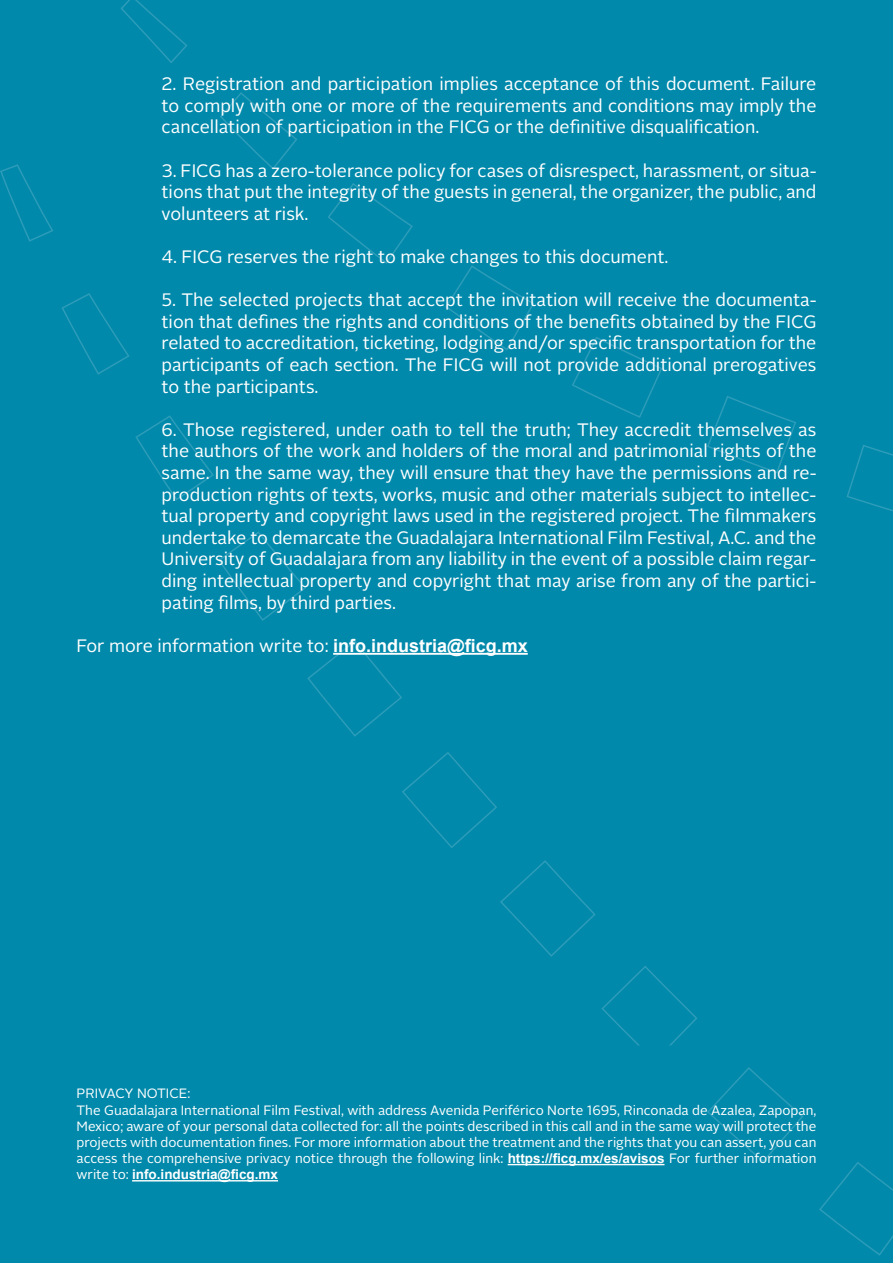
<style>
.page{position:relative;width:893px;height:1263px;background:#0089ab}
.page>*{position:absolute;margin:0;border:0;box-sizing:border-box;transform-origin:0 0}
.t1{font:18px/21.6px "Alright Sans";color:#fff;text-align:justify}
.t2{font:13.5px/16.2px "Alright Sans";color:#fff}
.t3{font:700 13.5px "Arial";color:#fff}
.s1{font-family:"Arial";font-weight:700}
.s2{font-family:"Alright Sans";font-weight:400}
</style>
<div class="page">
<svg style="left:61px;top:293px;width:68px;height:82px"></svg>
<svg style="left:135px;top:415px;width:79px;height:85px"></svg>
<svg style="left:819px;top:1162px;width:74px;height:94px"></svg>
<svg style="left:601px;top:966px;width:96px;height:79px"></svg>
<svg style="left:500px;top:860px;width:96px;height:97px"></svg>
<svg style="left:402px;top:752px;width:95px;height:96px"></svg>
<svg style="left:307px;top:640px;width:95px;height:97px"></svg>
<svg style="left:218px;top:531px;width:88px;height:90px"></svg>
<svg style="left:846px;top:445px;width:47px;height:67px"></svg>
<svg style="left:707px;top:396px;width:89px;height:77px"></svg>
<svg style="left:572px;top:337px;width:90px;height:81px"></svg>
<svg style="left:445px;top:265px;width:89px;height:86px"></svg>
<svg style="left:328px;top:183px;width:85px;height:81px"></svg>
<svg style="left:0;top:164px;width:53px;height:78px"></svg>
<svg style="left:220px;top:92px;width:77px;height:78px"></svg>
<svg style="left:120px;top:0;width:68px;height:63px"></svg>
<svg style="left:707px;top:1067px;width:96px;height:95px"></svg>
<hr style="left:333px;top:653px;width:195px;height:2px;background:#fff">
<hr style="left:508px;top:1164px;width:156px;height:1px;background:#fff">
<hr style="left:132px;top:1180px;width:146px;height:1px;background:#fff">
<p class="t1" style="left:162px;top:73px;width:656px">2. Registration and participation implies acceptance of this document. Failure to comply with one or more of the requirements and conditions may imply the cancellation of participation in the FICG or the definitive disqualification.</p>
<p class="t1" style="left:162px;top:160px;width:656px">3. FICG has a zero-tolerance policy for cases of disrespect, harassment, or situa&shy;tions that put the integrity of the guests in general, the organizer, the public, and volunteers at risk.</p>
<p class="t1" style="left:162px;top:246px;width:508px">4. FICG reserves the right to make changes to this document.</p>
<p class="t1" style="left:162px;top:289px;width:656px">5. The selected projects that accept the invitation will receive the documenta&shy;tion that defines the rights and conditions of the benefits obtained by the FICG related to accreditation, ticketing, lodging and/or specific transportation for the participants of each section. The FICG will not provide additional prerogatives to the participants.</p>
<p class="t1" style="left:162px;top:419px;width:656px">6. Those registered, under oath to tell the truth; They accredit themselves as the authors of the work and holders of the moral and patrimonial rights of the same. In the same way, they will ensure that they have the permissions and re&shy;production rights of texts, works, music and other materials subject to intellec&shy;tual property and copyright laws used in the registered project. The filmmakers undertake to demarcate the Guadalajara International Film Festival, A.C. and the University of Guadalajara from any liability in the event of a possible claim regar&shy;ding intellectual property and copyright that may arise from any of the partici&shy;pating films, by third parties.</p>
<p class="t1" style="left:77px;top:635px;width:453px">For more information write to: <span class="s1">info.industria@ficg.mx</span></p>
<p class="t2" style="left:77px;top:1086px;width:741px">PRIVACY NOTICE:<br>The Guadalajara International Film Festival, with address Avenida Periférico Norte 1695, Rinconada de Azalea, Zapopan, Mexico; aware of your personal data collected for: all the points described in this call and in the same way will protect the projects with documentation fines. For more information about the treatment and the rights that you can assert, you can access the comprehensive privacy notice through the following link: <span class="s1">https://ficg.mx/es/avisos</span> For further information</p>
<p class="t3" style="left:77px;top:1166px;width:203px"><span class="s2">write to:</span> info.industria@ficg.mx</p>
</div>
